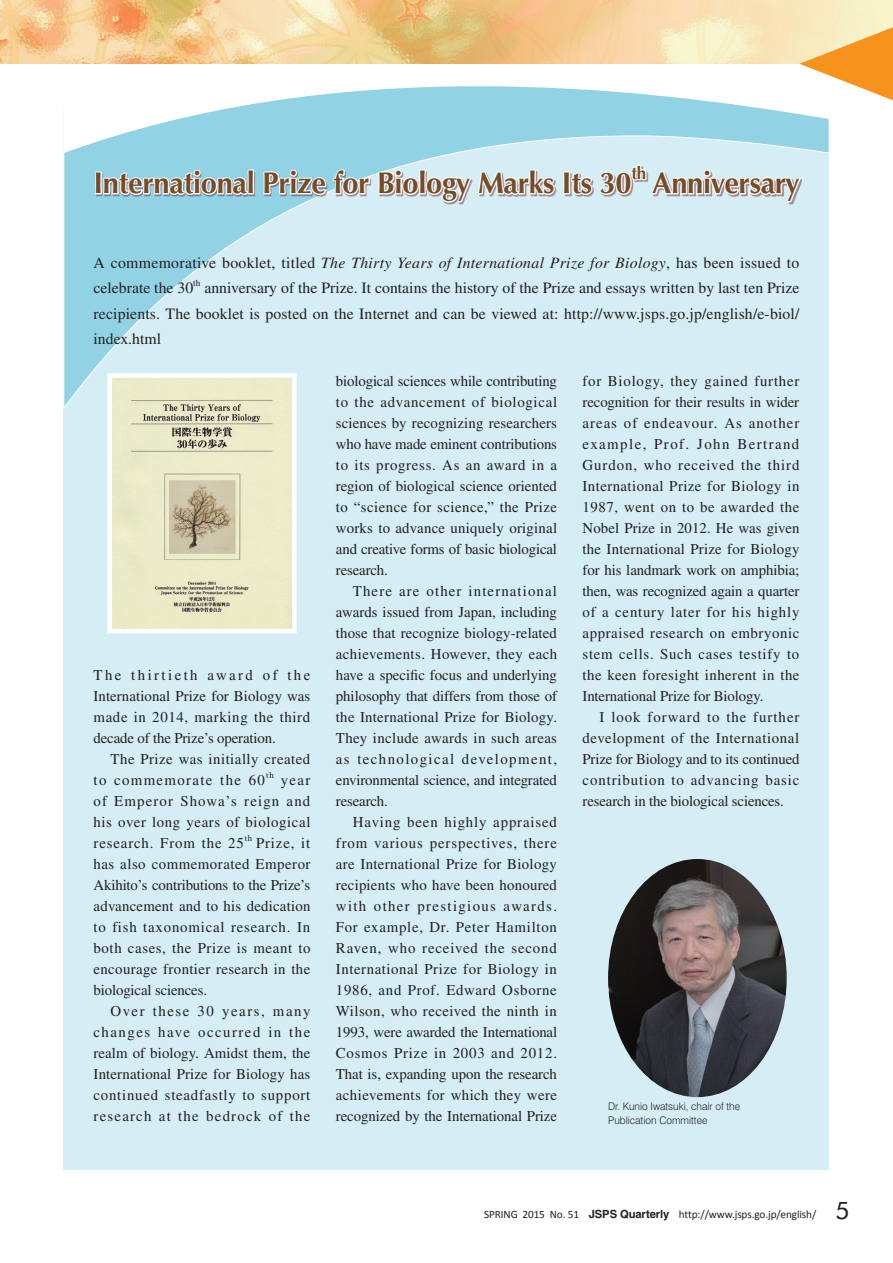
<style>
.page{position:relative;width:893px;height:1263px;background:#fff}
.page>*{position:absolute;margin:0;border:0;box-sizing:border-box;transform-origin:0 0}
.t1{font:700 30px "Optima";letter-spacing:-.01em;color:#744c27}
.t2{font:700 17.55px "Optima";color:#744c27}
.t3{font:15.75px/25.5px "Times";letter-spacing:.01em;color:#231f20}
.t4{font:15px/21px "Times";letter-spacing:.025em;color:#231f20;text-align:justify}
.t5{font:11.25px "Calibri";letter-spacing:-.01em;color:#231f20}
.t6{font:300 10.5px/13.5px "Swiss 721 BT";color:#231f20}
.t7{font:9.15px "Times";color:#231f20}
.t8{font:8.7px "Times";color:#231f20}
.s1{font-style:italic}
.s2{font-family:"Helvetica";font-weight:700}
.s3{font-family:"Futura BT";font-size:24px}
</style>
<div class="page">
<div style="left:64px;top:111px;width:765px;height:1059px;background:#d5edf4"></div>
<svg style="left:63px;top:153px;width:766px;height:256px"></svg>
<svg style="left:64px;top:86px;width:765px;height:67px;fill:#91d3e5"></svg>
<div style="left:96px;top:166px;width:706px;height:38px;background:#712a3a;opacity:.5"></div>
<svg style="left:93px;top:168px;width:163px;height:28px;background:#bed7e0"></svg>
<svg style="left:262px;top:131px;width:294px;height:73px"></svg>
<svg style="left:562px;top:163px;width:241px;height:41px"></svg>
<img style="left:112px;top:378px;width:180px;height:250px">
<div style="left:107px;top:373px;width:190px;height:260px;border:4px solid #fff"></div>
<img style="left:0;top:0;width:893px;height:64px">
<svg style="left:799px;top:27px;width:94px;height:73px"></svg>
<img style="left:608px;top:859px;width:179px;height:238px">
<h1 class="t1" style="left:94px;top:166px;width:540px">International Prize for Biology Marks Its 30</h1>
<p class="t2" style="left:631px;top:163px;width:16px">th</p>
<h1 class="t1" style="left:652px;top:166px;width:149px">Anniversary</h1>
<p class="t3" style="left:94px;top:250px;width:707px">A commemorative booklet, titled <span class="s1">The Thirty Years of International Prize for Biology</span>, has been issued to celebrate the 30</p>
<p class="t7" style="left:193px;top:277px;width:9px">th</p>
<p class="t3" style="left:94px;top:275px;width:707px;text-align:justify;text-indent:111px">anniversary of the Prize. It contains the history of the Prize and essays written by last ten Prize recipients. The booklet is posted on the Internet and can be viewed at: http://www.jsps.go.jp/english/e-biol/ index.html</p>
<p class="t4" style="left:583px;top:370px;width:219px">for Biology, they gained further recognition for their results in wider areas of endeavour. As another example, Prof. John Bertrand Gurdon, who received the third International Prize for Biology in 1987, went on to be awarded the Nobel Prize in 2012. He was given the International Prize for Biology for his landmark work on amphibia; then, was recognized again a quarter of a century later for his highly appraised research on embryonic stem cells. Such cases testify to the keen foresight inherent in the International Prize for Biology.</p>
<p class="t4" style="left:583px;top:706px;width:218px;text-indent:17px">I look forward to the further development of the International Prize for Biology and to its continued contribution to advancing basic research in the biological sciences.</p>
<p class="t4" style="left:336px;top:370px;width:223px">biological sciences while contributing to the advancement of biological sciences by recognizing researchers who have made eminent contributions to its progress. As an award in a region of biological science oriented to “science for science,” the Prize works to advance uniquely original and creative forms of basic biological research.</p>
<p class="t4" style="left:336px;top:580px;width:223px;text-indent:17px">There are other international awards issued from Japan, including those that recognize biology-related achievements. However, they each have a specific focus and underlying philosophy that differs from those of the International Prize for Biology.<br>They include awards in such areas as technological development, environmental science, and integrated research.</p>
<p class="t4" style="left:336px;top:811px;width:223px;text-indent:17px">Having been highly appraised from various perspectives, there are International Prize for Biology recipients who have been honoured with other prestigious awards.<br>For example, Dr. Peter Hamilton Raven, who received the second International Prize for Biology in 1986, and Prof. Edward Osborne Wilson, who received the ninth in 1993, were awarded the International Cosmos Prize in 2003 and 2012.<br>That is, expanding upon the research achievements for which they were recognized by the International Prize</p>
<p class="t4" style="left:94px;top:664px;width:218px">The thirtieth award of the International Prize for Biology was made in 2014, marking the third decade of the Prize’s operation.</p>
<p class="t4" style="left:94px;top:748px;width:218px;text-indent:17px">The Prize was initially created to commemorate the 60</p>
<p class="t8" style="left:266px;top:770px;width:9px">th</p>
<p class="t4" style="left:94px;top:769px;width:218px;text-indent:187px">year of Emperor Showa’s reign and his over long years of biological research. From the 25</p>
<p class="t8" style="left:245px;top:833px;width:9px">th</p>
<p class="t4" style="left:94px;top:832px;width:218px;text-indent:162px">Prize, it has also commemorated Emperor Akihito’s contributions to the Prize’s advancement and to his dedication to fish taxonomical research. In both cases, the Prize is meant to encourage frontier research in the biological sciences.</p>
<p class="t4" style="left:94px;top:1000px;width:218px;text-indent:17px">Over these 30 years, many changes have occurred in the realm of biology. Amidst them, the International Prize for Biology has continued steadfastly to support research at the bedrock of the</p>
<p class="t6" style="left:608px;top:1100px;width:134px">Dr. Kunio Iwatsuki, chair of the<br>Publication Committee</p>
<p class="t5" style="left:484px;top:1207px;width:367px">SPRING 2015 No. 51 <span class="s2">JSPS Quarterly</span> http://www.jsps.go.jp/english/ <span class="s3">5</span></p>
</div>
